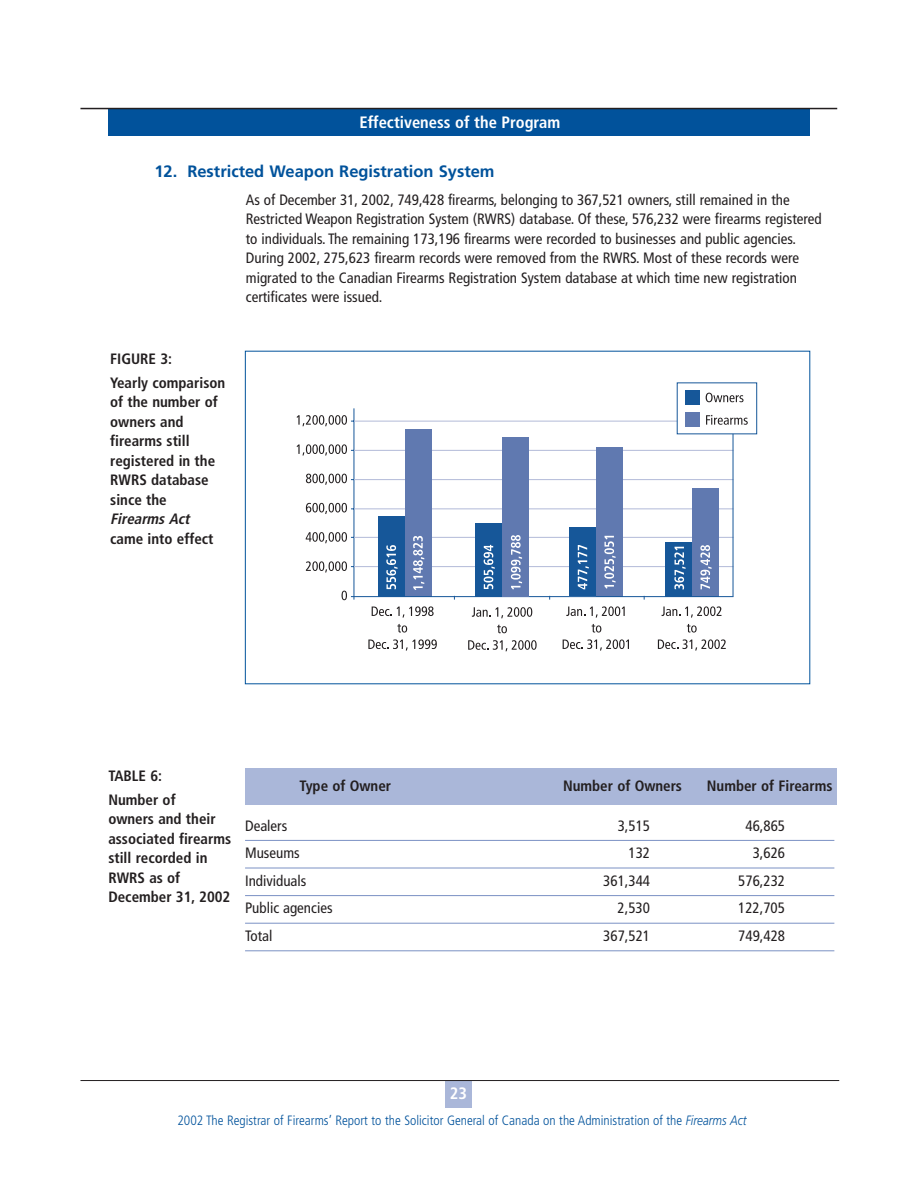
<style>
.page{position:relative;width:918px;height:1188px;background:#fff}
.page>*{position:absolute;margin:0;border:0;box-sizing:border-box;transform-origin:0 0}
.t1{font:700 16.5px "Frutiger";color:#01529b}
.t2{font:700 condensed 16.5px "Frutiger";color:#fff}
.t3{font:condensed 15px/19.5px "Frutiger";color:#231f20}
.t4{font:700 condensed 15px/19.5px "Frutiger";color:#231f20}
.t5{font:italic 700 condensed 15px "Frutiger";color:#231f20}
.t6{font:300 condensed 13.5px "Frutiger";color:#01529b}
.s1{font-style:italic;font-stretch:normal}
</style>
<div class="page">
<div style="left:108px;top:109px;width:701px;height:27px;background:#01529b"></div>
<div style="left:445px;top:1081px;width:27px;height:27px;background:#aab7d9"></div>
<hr style="left:80px;top:1080px;width:759px;height:1px;background:#231f20">
<hr style="left:80px;top:108px;width:757px;height:1px;background:#231f20">
<svg style="left:342px;top:591px;width:5px;height:9px"></svg>
<svg style="left:372px;top:606px;width:62px;height:12px"></svg>
<svg style="left:397px;top:624px;width:10px;height:9px"></svg>
<svg style="left:368px;top:639px;width:69px;height:12px"></svg>
<svg style="left:472px;top:607px;width:60px;height:11px"></svg>
<svg style="left:497px;top:625px;width:10px;height:8px"></svg>
<svg style="left:468px;top:640px;width:69px;height:11px"></svg>
<svg style="left:566px;top:606px;width:59px;height:12px"></svg>
<svg style="left:592px;top:624px;width:9px;height:9px"></svg>
<svg style="left:563px;top:639px;width:66px;height:12px"></svg>
<svg style="left:662px;top:606px;width:59px;height:12px"></svg>
<svg style="left:687px;top:624px;width:10px;height:9px"></svg>
<svg style="left:658px;top:639px;width:68px;height:12px"></svg>
<hr style="left:354px;top:408px;width:1px;height:192px;background:#165799">
<svg style="left:306px;top:561px;width:48px;height:12px"></svg>
<svg style="left:306px;top:532px;width:48px;height:11px"></svg>
<svg style="left:306px;top:503px;width:48px;height:11px"></svg>
<svg style="left:306px;top:474px;width:48px;height:11px"></svg>
<svg style="left:297px;top:444px;width:57px;height:12px"></svg>
<svg style="left:297px;top:415px;width:57px;height:11px"></svg>
<hr style="left:354px;top:566px;width:379px;height:1px;background:#b2bad8">
<hr style="left:354px;top:537px;width:379px;height:1px;background:#b2bad8">
<hr style="left:354px;top:508px;width:379px;height:1px;background:#b2bad8">
<hr style="left:354px;top:479px;width:379px;height:1px;background:#b2bad8">
<hr style="left:354px;top:450px;width:379px;height:1px;background:#b2bad8">
<hr style="left:354px;top:421px;width:379px;height:1px;background:#b2bad8">
<div style="left:378px;top:516px;width:27px;height:80px;background:#165799"></div>
<div style="left:405px;top:429px;width:27px;height:167px;background:#6079b0"></div>
<svg style="left:386px;top:545px;width:12px;height:44px"></svg>
<svg style="left:413px;top:536px;width:11px;height:54px"></svg>
<div style="left:569px;top:527px;width:27px;height:69px;background:#165799"></div>
<div style="left:596px;top:447px;width:27px;height:149px;background:#6079b0"></div>
<svg style="left:578px;top:545px;width:11px;height:44px"></svg>
<svg style="left:604px;top:536px;width:12px;height:53px"></svg>
<div style="left:665px;top:542px;width:27px;height:54px;background:#165799"></div>
<div style="left:692px;top:488px;width:27px;height:108px;background:#6079b0"></div>
<svg style="left:674px;top:547px;width:12px;height:42px"></svg>
<svg style="left:700px;top:545px;width:12px;height:44px"></svg>
<hr style="left:351px;top:596px;width:382px;height:1px;background:#165799">
<div style="left:475px;top:523px;width:27px;height:73px;background:#165799"></div>
<div style="left:502px;top:437px;width:27px;height:159px;background:#6079b0"></div>
<svg style="left:511px;top:535px;width:11px;height:55px"></svg>
<svg style="left:484px;top:545px;width:11px;height:44px"></svg>
<hr style="left:733px;top:408px;width:1px;height:189px;background:#165799">
<div style="left:677px;top:382px;width:80px;height:52px;background:#fff"></div>
<div style="left:685px;top:390px;width:15px;height:14px;background:#165799"></div>
<div style="left:685px;top:413px;width:15px;height:14px;background:#6079b0"></div>
<svg style="left:706px;top:393px;width:38px;height:9px"></svg>
<svg style="left:706px;top:415px;width:42px;height:10px"></svg>
<div style="left:245px;top:769px;width:592px;height:36px;background:#aab7d9"></div>
<hr style="left:245px;top:840px;width:589px;height:1px;background:#7b91c4">
<hr style="left:245px;top:868px;width:589px;height:1px;background:#7b91c4">
<hr style="left:245px;top:895px;width:589px;height:1px;background:#7b91c4">
<hr style="left:245px;top:923px;width:589px;height:1px;background:#7b91c4">
<hr style="left:245px;top:951px;width:589px;height:1px;background:#7b91c4">
<p class="t2" style="left:360px;top:116px;width:202px">Effectiveness of the Program</p>
<p class="t1" style="left:154px;top:165px;width:342px">12. Restricted Weapon Registration System</p>
<p class="t3" style="left:246px;top:191px;width:577px">As of December 31, 2002, 749,428 firearms, belonging to 367,521 owners, still remained in the Restricted Weapon Registration System (RWRS) database. Of these, 576,232 were firearms registered to individuals. The remaining 173,196 firearms were recorded to businesses and public agencies.<br>During 2002, 275,623 firearm records were removed from the RWRS. Most of these records were migrated to the Canadian Firearms Registration System database at which time new registration certificates were issued.</p>
<p class="t4" style="left:110px;top:348px;width:117px;line-height:24px">FIGURE 3:<br>Yearly comparison</p>
<p class="t4" style="left:110px;top:394px;width:109px">of the number of owners and firearms still registered in the<br>RWRS database since the</p>
<p class="t5" style="left:110px;top:513px;width:84px">Firearms Act</p>
<p class="t4" style="left:110px;top:530px;width:105px">came into effect</p>
<p class="t4" style="left:108px;top:765px;width:69px;line-height:24px">TABLE 6:<br>Number of</p>
<p class="t4" style="left:108px;top:811px;width:124px">owners and their associated firearms still recorded in<br>RWRS as of<br>December 31, 2002</p>
<p class="t3" style="left:245px;top:817px;width:44px">Dealers</p>
<p class="t3" style="left:618px;top:817px;width:34px">3,515</p>
<p class="t3" style="left:745px;top:817px;width:41px">46,865</p>
<p class="t4" style="left:300px;top:777px;width:93px">Type of Owner</p>
<p class="t4" style="left:563px;top:777px;width:120px">Number of Owners</p>
<p class="t4" style="left:707px;top:777px;width:127px">Number of Firearms</p>
<p class="t3" style="left:245px;top:844px;width:56px">Museums</p>
<p class="t3" style="left:628px;top:844px;width:23px">132</p>
<p class="t3" style="left:753px;top:844px;width:34px">3,626</p>
<p class="t3" style="left:245px;top:872px;width:63px">Individuals</p>
<p class="t3" style="left:603px;top:872px;width:48px">361,344</p>
<p class="t3" style="left:738px;top:872px;width:48px">576,232</p>
<p class="t3" style="left:245px;top:900px;width:89px">Public agencies</p>
<p class="t3" style="left:618px;top:900px;width:34px">2,530</p>
<p class="t3" style="left:738px;top:900px;width:48px">122,705</p>
<p class="t3" style="left:245px;top:927px;width:29px">Total</p>
<p class="t3" style="left:603px;top:927px;width:48px">367,521</p>
<p class="t3" style="left:738px;top:927px;width:48px">749,428</p>
<p class="t2" style="left:450px;top:1087px;width:19px">23</p>
<p class="t6" style="left:177px;top:1115px;width:571px">2002 The Registrar of Firearms’ Report to the Solicitor General of Canada on the Administration of the <span class="s1">Firearms Act</span></p>
</div>
